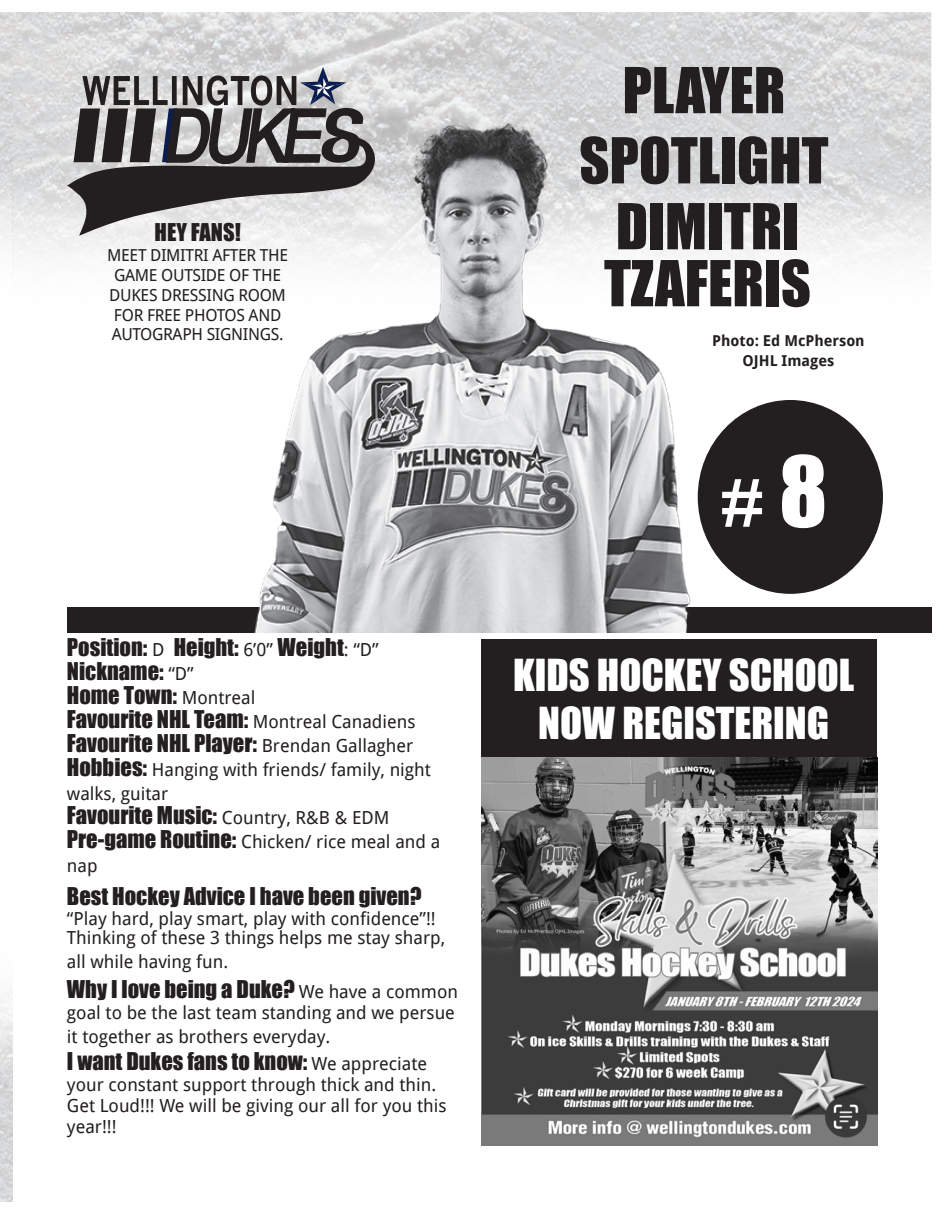
<style>
.page{position:relative;width:944px;height:1214px;background:#fff}
.page>*{position:absolute;margin:0;border:0;box-sizing:border-box;transform-origin:0 0}
.t1{font:67.5px "Impact";color:#fff}
.t2{font:58.5px "Impact";color:#231f20}
.t3{font:40.5px "Impact";color:#fff}
.t4{font:22.5px "Impact";color:#231f20}
.t5{font:18px/24px "Droid Sans";color:#231f20}
.t6{font:16.5px/19.8px "Droid Sans";letter-spacing:-.02em;color:#231f20}
.t7{font:700 15px/19.5px "Droid Sans";color:#231f20;text-align:center}
.s1{font-family:"Droid Sans";font-size:18px}
.s2{font-family:"Impact";font-size:22.5px}
.s3{font-size:90px}
</style>
<div class="page">
<div style="left:67px;top:607px;width:864px;height:26px;background:#231f20"></div>
<img style="left:13px;top:13px;width:918px;height:246px">
<img style="left:164px;top:108px;width:632px;height:524px">
<img style="left:0;top:992px;width:13px;height:209px">
<img style="left:0;top:13px;width:13px;height:251px">
<svg style="left:67px;top:67px;width:308px;height:169px"></svg>
<div style="left:698px;top:400px;width:185px;height:194px;background:#231f20;border-radius:50%"></div>
<div style="left:482px;top:639px;width:395px;height:141px;background:#231f20"></div>
<img style="left:482px;top:757px;width:395px;height:389px">
<p class="t4" style="left:155px;top:215px;width:88px">HEY FANS!</p>
<p class="t6" style="left:107px;top:245px;width:182px">MEET DIMITRI AFTER THE<br>GAME OUTSIDE OF THE<br>DUKES DRESSING ROOM<br>FOR FREE PHOTOS AND<br>AUTOGRAPH SIGNINGS.</p>
<p class="t4" style="left:67px;top:630px;width:313px">Position: <span class="s1">D</span> Height: <span class="s1">6’0”</span> Weight<span class="s1">: “D”</span></p>
<p class="t4" style="left:67px;top:654px;width:128px">Nickname: <span class="s1">“D”</span></p>
<p class="t4" style="left:67px;top:678px;width:190px">Home Town: <span class="s1">Montreal</span></p>
<p class="t4" style="left:67px;top:702px;width:350px">Favourite NHL Team: <span class="s1">Montreal Canadiens</span></p>
<p class="t4" style="left:67px;top:726px;width:348px">Favourite NHL Player: <span class="s1">Brendan Gallagher</span></p>
<p class="t5" style="left:67px;top:757px;width:365px"><span class="s2">Hobbies:</span> Hanging with friends/ family, night walks, guitar</p>
<p class="t4" style="left:67px;top:798px;width:324px">Favourite Music: <span class="s1">Country, R&amp;B &amp; EDM</span></p>
<p class="t5" style="left:67px;top:829px;width:375px"><span class="s2">Pre-game Routine:</span> Chicken/ rice meal and a nap</p>
<p class="t4" style="left:67px;top:879px;width:356px">Best Hockey Advice I have been given?</p>
<p class="t5" style="left:67px;top:908px;width:380px;line-height:19.5px">“Play hard, play smart, play with confidence”!!<br>Thinking of these 3 things helps me stay sharp,</p>
<p class="t5" style="left:67px;top:949px;width:163px">all while having fun.</p>
<p class="t4" style="left:67px;top:972px;width:393px">Why I love being a Duke? <span class="s1">We have a common</span></p>
<p class="t5" style="left:67px;top:1000px;width:389px">goal to be the last team standing and we persue it together as brothers everyday.</p>
<p class="t4" style="left:67px;top:1044px;width:362px">I want Dukes fans to know: <span class="s1">We appreciate</span></p>
<p class="t5" style="left:67px;top:1074px;width:381px;line-height:21px">your constant support through thick and thin.<br>Get Loud!!! We will be giving our all for you this year!!!</p>
<p class="t2" style="left:623px;top:45px;width:164px">PLAYER</p>
<p class="t2" style="left:579px;top:115px;width:251px">SPOTLIGHT</p>
<p class="t2" style="left:616px;top:181px;width:185px">DIMITRI</p>
<p class="t2" style="left:604px;top:238px;width:208px">TZAFERIS</p>
<p class="t7" style="left:712px;top:331px;width:154px">Photo: Ed McPherson<br>OJHL Images</p>
<p class="t1" style="left:721px;top:448px;width:108px"># <span class="s3">8</span></p>
<p class="t3" style="left:513px;top:644px;width:343px">KIDS HOCKEY SCHOOL</p>
<p class="t3" style="left:538px;top:692px;width:293px">NOW REGISTERING</p>
</div>
